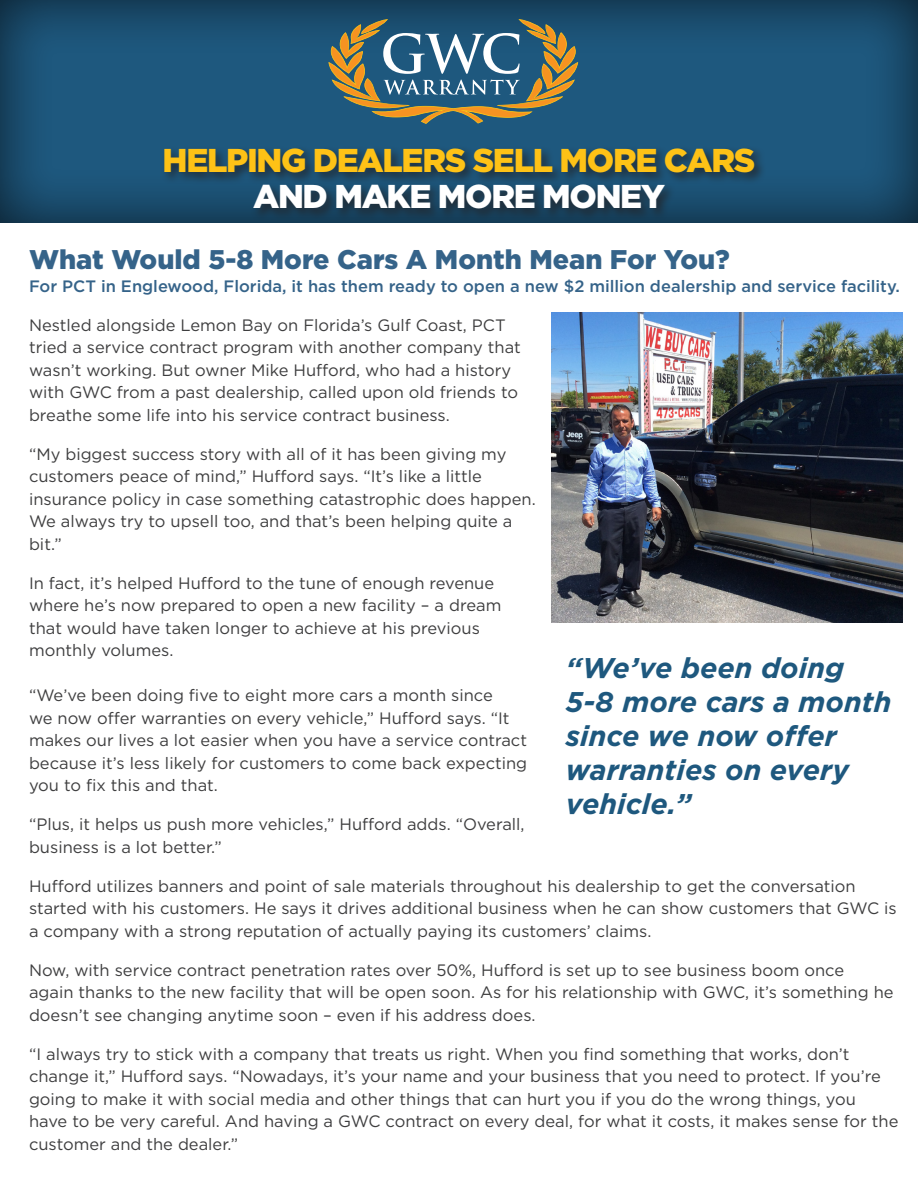
<style>
.page{position:relative;width:918px;height:1188px;background:#fff}
.page>*{position:absolute;margin:0;border:0;box-sizing:border-box;transform-origin:0 0}
.t1{font:900 33px "Gotham";letter-spacing:-.04em;color:#fec216}
.t2{font:900 33px "Gotham";letter-spacing:-.04em;color:#fff}
.t3{font:italic 700 28.5px/34.2px "Gotham";color:#1e587e}
.t4{font:900 27px "Gotham";color:#356389}
.t5{font:16.5px/22.5px "Gotham";color:#3e3e3f}
.t6{font:500 16.5px "Gotham";color:#356389}
</style>
<div class="page">
<div style="left:0;top:0;width:918px;height:224px;background:#231f20;opacity:.75"></div>
<div style="left:161px;top:145px;width:606px;height:77px;background:#231f20;opacity:.75"></div>
<svg style="left:328px;top:19px;width:250px;height:105px;background:#5b7273"></svg>
<img style="left:551px;top:312px;width:352px;height:311px">
<p class="t1" style="left:163px;top:138px;width:594px">HELPING DEALERS SELL MORE CARS</p>
<p class="t2" style="left:253px;top:174px;width:413px">AND MAKE MORE MONEY</p>
<p class="t4" style="left:29px;top:241px;width:702px">What Would 5-8 More Cars A Month Mean For You?</p>
<p class="t6" style="left:29px;top:275px;width:872px">For PCT in Englewood, Florida, it has them ready to open a new $2 million dealership and service facility.</p>
<p class="t5" style="left:29px;top:313px;width:493px">Nestled alongside Lemon Bay on Florida’s Gulf Coast, PCT tried a service contract program with another company that wasn’t working. But owner Mike Hufford, who had a history with GWC from a past dealership, called upon old friends to breathe some life into his service contract business.</p>
<p class="t5" style="left:29px;top:442px;width:508px">“My biggest success story with all of it has been giving my customers peace of mind,” Hufford says. “It’s like a little insurance policy in case something catastrophic does happen.<br>We always try to upsell too, and that’s been helping quite a bit.”</p>
<p class="t5" style="left:29px;top:571px;width:474px">In fact, it’s helped Hufford to the tune of enough revenue where he’s now prepared to open a new facility – a dream that would have taken longer to achieve at his previous monthly volumes.</p>
<p class="t5" style="left:29px;top:684px;width:500px">“We’ve been doing five to eight more cars a month since<br>we now offer warranties on every vehicle,” Hufford says. “It makes our lives a lot easier when you have a service contract because it’s less likely for customers to come back expecting you to fix this and that.</p>
<p class="t5" style="left:29px;top:813px;width:497px">“Plus, it helps us push more vehicles,” Hufford adds. “Overall, business is a lot better.”</p>
<p class="t5" style="left:29px;top:874px;width:869px">Hufford utilizes banners and point of sale materials throughout his dealership to get the conversation started with his customers. He says it drives additional business when he can show customers that GWC is a company with a strong reputation of actually paying its customers’ claims.</p>
<p class="t5" style="left:29px;top:958px;width:866px">Now, with service contract penetration rates over 50%, Hufford is set up to see business boom once<br>again thanks to the new facility that will be open soon. As for his relationship with GWC, it’s something he doesn’t see changing anytime soon – even if his address does.</p>
<p class="t5" style="left:29px;top:1042px;width:871px">“I always try to stick with a company that treats us right. When you find something that works, don’t change it,” Hufford says. “Nowadays, it’s your name and your business that you need to protect. If you’re going to make it with social media and other things that can hurt you if you do the wrong things, you<br>have to be very careful. And having a GWC contract on every deal, for what it costs, it makes sense for the customer and the dealer.”</p>
<p class="t3" style="left:566px;top:650px;width:327px">“We’ve been doing<br>5-8 more cars a month since we now offer warranties on every</p>
<p class="t3" style="left:566px;top:787px;width:127px">vehicle.”</p>
</div>
